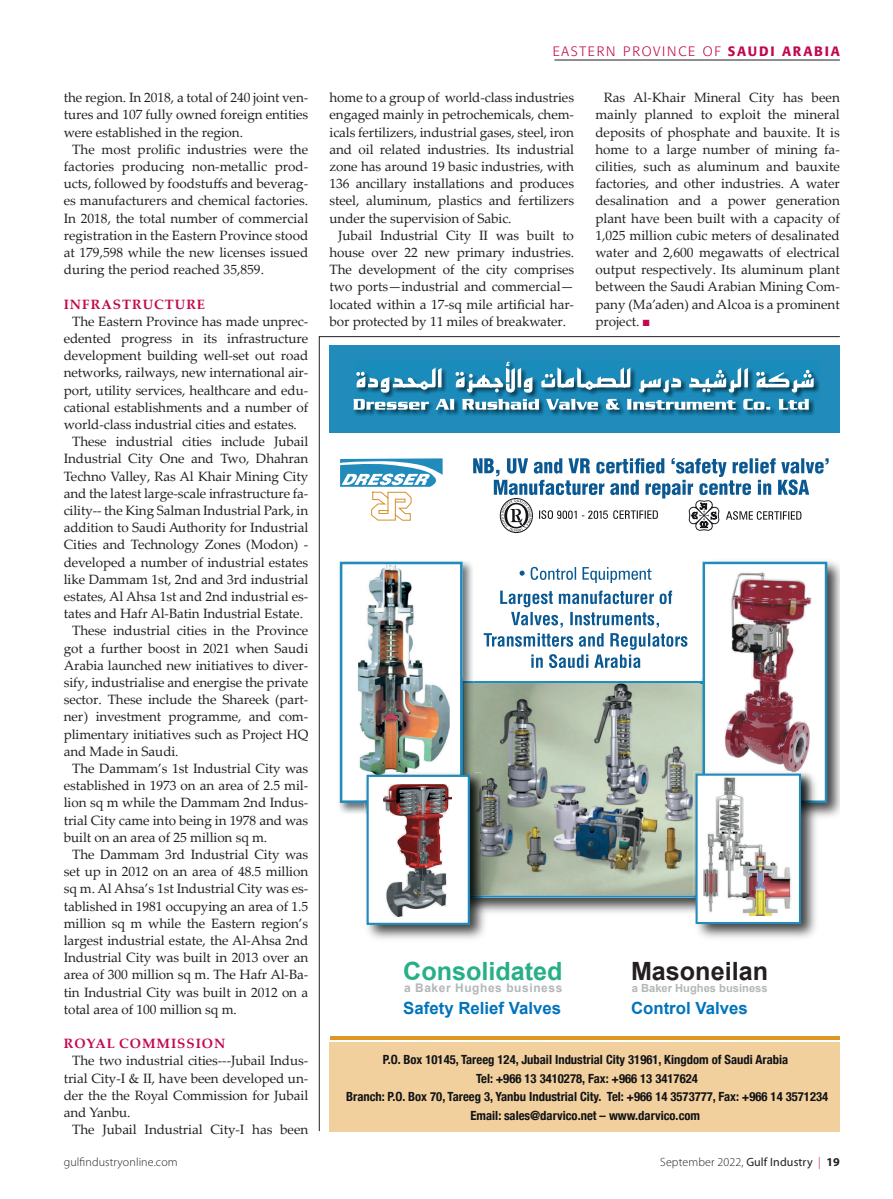
<style>
.page{position:relative;width:893px;height:1199px;background:#fff}
.page>*{position:absolute;margin:0;border:0;box-sizing:border-box;transform-origin:0 0}
.t1{font:700 25.2px "Arial";color:#27af87}
.t2{font:700 25.2px "Arial";color:#231f20}
.t3{font:700 16.8px "Arial";color:#0073bc}
.Body_Text{font:13.5px/17.2px "Palatino Linotype";letter-spacing:-.005em;color:#231f20;text-align:justify}
.Crossheads{font:700 13.5px "Palatino Linotype";letter-spacing:.075em;color:#c3074e}
.t4{font:300 13.5px "Formata";letter-spacing:.13em;color:#c3074e}
.t5{font:700 condensed 12.6px/18.5px "Helvetica Neue";color:#111315;text-align:center}
.t6{font:300 12px "Myriad Pro";letter-spacing:.01em;color:#231f20}
.t7{font:700 12px "Arial";letter-spacing:.05em;color:#b3b7b7}
.t8{font:700 11.1px "Arial";color:#b3b7b7}
.s1{font-weight:500}
.s2{color:#c3074e}
.s3{font-weight:400}
.s4{font-weight:700}
</style>
<div class="page">
<hr style="left:554px;top:60px;width:286px;height:1px;background:#231f20">
<svg style="left:318px;top:336px;width:522px;height:796px"></svg>
<div style="left:329px;top:345px;width:511px;height:88px;background:#218bbc"></div>
<hr style="left:330px;top:1037px;width:510px;height:3px;background:#dd9725">
<div style="left:329px;top:1043px;width:511px;height:89px;background:#f2d09e"></div>
<img style="left:492px;top:898px;width:199px;height:22px">
<svg style="left:474px;top:681px;width:224px;height:217px;background:#9ba89c"></svg>
<img style="left:338px;top:560px;width:136px;height:254px">
<img style="left:698px;top:555px;width:142px;height:268px">
<img style="left:340px;top:562px;width:134px;height:252px">
<img style="left:361px;top:768px;width:131px;height:177px">
<div style="left:368px;top:776px;width:101px;height:148px;background:#fff"></div>
<img style="left:383px;top:784px;width:68px;height:132px">
<div style="left:366px;top:775px;width:104px;height:150px;border:2px solid #218bbc"></div>
<svg style="left:700px;top:562px;width:127px;height:252px"></svg>
<img style="left:691px;top:767px;width:131px;height:177px">
<img style="left:698px;top:777px;width:100px;height:144px">
<div style="left:695px;top:774px;width:106px;height:150px;border:2px solid #218bbc"></div>
<svg style="left:484px;top:591px;width:203px;height:77px"></svg>
<svg style="left:519px;top:571px;width:6px;height:5px"></svg>
<svg style="left:531px;top:567px;width:120px;height:16px"></svg>
<div style="left:500px;top:498px;width:32px;height:35px;border:1px solid #171419;border-radius:50%"></div>
<svg style="left:340px;top:458px;width:103px;height:63px"></svg>
<svg style="left:473px;top:458px;width:356px;height:74px"></svg>
<img style="left:382px;top:361px;width:438px;height:37px">
<img style="left:354px;top:398px;width:461px;height:17px">
<svg style="left:356px;top:362px;width:458px;height:31px"></svg>
<svg style="left:353px;top:399px;width:456px;height:11px"></svg>
<svg style="left:324px;top:343px;width:6px;height:3px"></svg>
<p class="Body_Text" style="left:64px;top:88px;width:246px">the region. In 2018, a total of 240 joint ven&shy;tures and 107 fully owned foreign entities were established in the region.</p>
<p class="Body_Text" style="left:64px;top:140px;width:246px;text-indent:9px">The most prolific industries were the factories producing non-metallic prod&shy;ucts, followed by foodstuffs and beverag&shy;es manufacturers and chemical factories.<br>In 2018, the total number of commercial registration in the Eastern Province stood at 179,598 while the new licenses issued during the period reached 35,859.</p>
<p class="Crossheads" style="left:64px;top:294px;width:143px">INFRASTRUCTURE</p>
<p class="Body_Text" style="left:64px;top:312px;width:246px;text-indent:9px">The Eastern Province has made unprec&shy;edented progress in its infrastructure development building well-set out road networks, railways, new international air&shy;port, utility services, healthcare and edu&shy;cational establishments and a number of world-class industrial cities and estates.</p>
<p class="Body_Text" style="left:64px;top:432px;width:246px;text-indent:9px">These industrial cities include Jubail Industrial City One and Two, Dhahran Techno Valley, Ras Al Khair Mining City and the latest large-scale infrastructure fa&shy;cility-- the King Salman Industrial Park, in addition to Saudi Authority for Industrial Cities and Technology Zones (Modon) - developed a number of industrial estates like Dammam 1st, 2nd and 3rd industrial estates, Al Ahsa 1st and 2nd industrial es&shy;tates and Hafr Al-Batin Industrial Estate.</p>
<p class="Body_Text" style="left:64px;top:622px;width:246px;text-indent:9px">These industrial cities in the Province got a further boost in 2021 when Saudi Arabia launched new initiatives to diver&shy;sify, industrialise and energise the private sector. These include the Shareek (part&shy;ner) investment programme, and com&shy;plimentary initiatives such as Project HQ and Made in Saudi.</p>
<p class="Body_Text" style="left:64px;top:759px;width:246px;text-indent:9px">The Dammam’s 1st Industrial City was established in 1973 on an area of 2.5 mil&shy;lion sq m while the Dammam 2nd Indus&shy;trial City came into being in 1978 and was built on an area of 25 million sq m.</p>
<p class="Body_Text" style="left:64px;top:845px;width:246px;text-indent:9px">The Dammam 3rd Industrial City was set up in 2012 on an area of 48.5 million sq m. Al Ahsa’s 1st Industrial City was es&shy;tablished in 1981 occupying an area of 1.5 million sq m while the Eastern region’s largest industrial estate, the Al-Ahsa 2nd Industrial City was built in 2013 over an area of 300 million sq m. The Hafr Al-Ba&shy;tin Industrial City was built in 2012 on a total area of 100 million sq m.</p>
<p class="Crossheads" style="left:64px;top:1034px;width:163px">ROYAL COMMISSION</p>
<p class="Body_Text" style="left:64px;top:1052px;width:246px;text-indent:9px">The two industrial cities---Jubail Indus&shy;trial City-I &amp; II, have been developed un&shy;der the the Royal Commission for Jubail and Yanbu.</p>
<p class="Body_Text" style="left:72px;top:1120px;width:237px">The Jubail Industrial City-I has been</p>
<p class="t4" style="left:553px;top:43px;width:289px">EASTERN PROVINCE OF <span class="s1">SAUDI ARABIA</span></p>
<p class="Body_Text" style="left:329px;top:88px;width:246px">home to a group of world-class industries engaged mainly in petrochemicals, chem&shy;icals fertilizers, industrial gases, steel, iron and oil related industries. Its industrial zone has around 19 basic industries, with 136 ancillary installations and produces steel, aluminum, plastics and fertilizers under the supervision of Sabic.</p>
<p class="Body_Text" style="left:329px;top:226px;width:246px;text-indent:9px">Jubail Industrial City II was built to house over 22 new primary industries.<br>The development of the city comprises two ports—industrial and commercial— located within a 17-sq mile artificial har&shy;bor protected by 11 miles of breakwater.</p>
<p class="Body_Text" style="left:595px;top:88px;width:246px;text-indent:9px">Ras Al-Khair Mineral City has been mainly planned to exploit the mineral deposits of phosphate and bauxite. It is home to a large number of mining fa&shy;cilities, such as aluminum and bauxite factories, and other industries. A water desalination and a power generation plant have been built with a capacity of 1,025 million cubic meters of desalinated water and 2,600 megawatts of electrical output respectively. Its aluminum plant between the Saudi Arabian Mining Com&shy;pany (Ma’aden) and Alcoa is a prominent project. <span class="s2">■</span></p>
<p class="t1" style="left:403px;top:954px;width:161px">Consolidated</p>
<p class="t3" style="left:403px;top:997px;width:159px">Safety Relief Valves</p>
<p class="t7" style="left:404px;top:980px;width:160px">a Baker Hughes business</p>
<p class="t2" style="left:631px;top:954px;width:139px">Masoneilan</p>
<p class="t3" style="left:631px;top:997px;width:118px">Control Valves</p>
<p class="t8" style="left:632px;top:981px;width:137px">a Baker Hughes business</p>
<p class="t5" style="left:346px;top:1049px;width:484px">P.O. Box 10145, Tareeg 124, Jubail Industrial City 31961, Kingdom of Saudi Arabia<br>Tel: +966 13 3410278, Fax: +966 13 3417624<br>Branch: P.O. Box 70, Tareeg 3, Yanbu Industrial City. Tel: +966 14 3573777, Fax: +966 14 3571234<br>Email: sales@darvico.net – www.darvico.com</p>
<p class="t6" style="left:64px;top:1154px;width:115px">gulfindustryonline.com</p>
<p class="t6" style="left:660px;top:1154px;width:181px">September 2022, <span class="s3">Gulf Industry</span> <span class="s2">|</span> <span class="s4">19</span></p>
</div>
